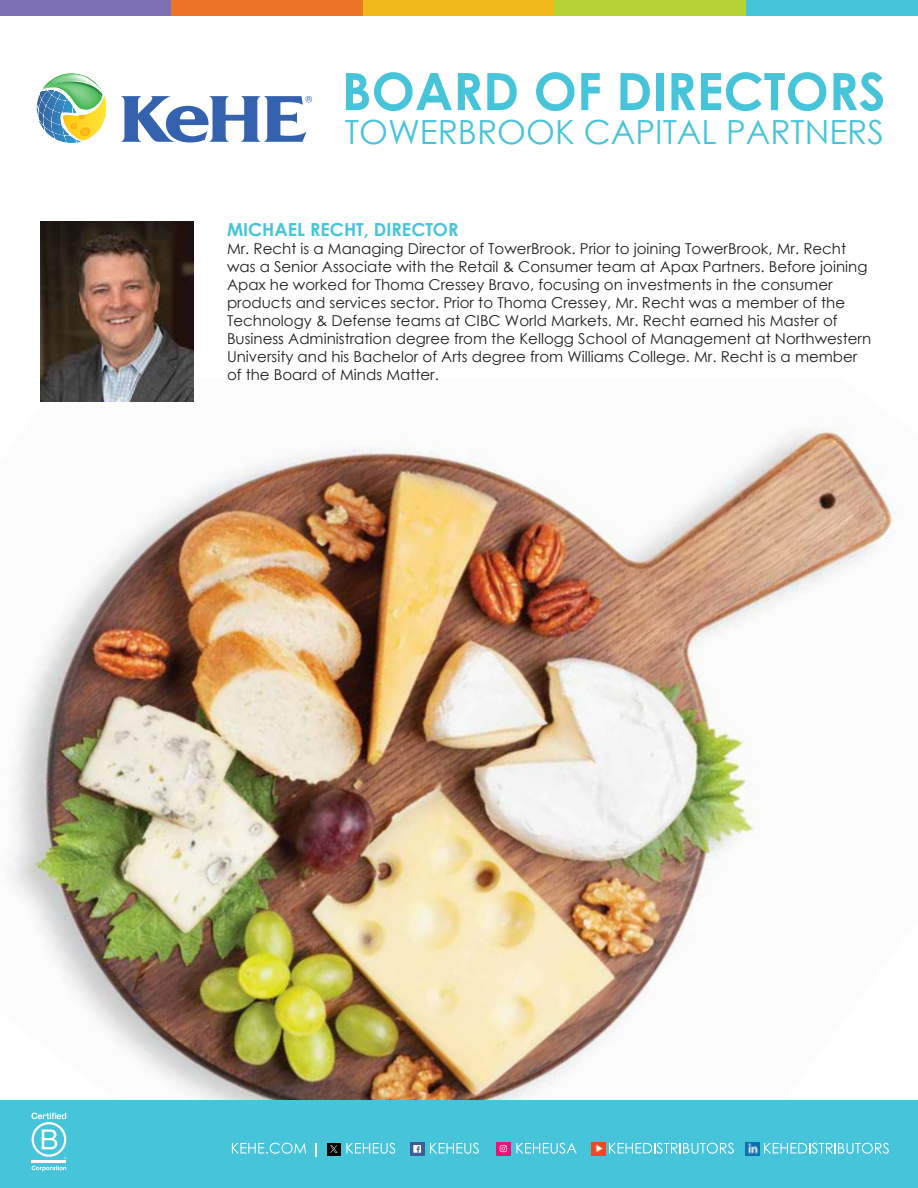
<style>
.page{position:relative;width:918px;height:1188px;background:#fff}
.page>*{position:absolute;margin:0;border:0;box-sizing:border-box;transform-origin:0 0}
.t1{font:700 51.6px "Century Gothic";color:#46c4da}
.t2{font:33.3px "Century Gothic";color:#46c4da}
.t3{font:700 18px "Century Gothic";color:#46c4da}
.t4{font:15px/18px "Century Gothic";color:#231f20}
</style>
<div class="page">
<img style="left:0;top:378px;width:918px;height:723px">
<div style="left:746px;top:0;width:172px;height:16px;background:#46c4da"></div>
<div style="left:554px;top:0;width:192px;height:16px;background:#b8d336"></div>
<div style="left:362px;top:0;width:192px;height:16px;background:#f2b91b"></div>
<div style="left:171px;top:0;width:192px;height:16px;background:#ed7427"></div>
<div style="left:0;top:0;width:171px;height:16px;background:#7e71b3"></div>
<div style="left:0;top:1101px;width:918px;height:87px;background:#46c4da"></div>
<hr style="left:32px;top:1160px;width:34px;height:3px;background:#fff">
<svg style="left:31px;top:1113px;width:35px;height:46px"></svg>
<svg style="left:32px;top:1166px;width:34px;height:5px"></svg>
<img style="left:41px;top:221px;width:152px;height:180px">
<hr style="left:102px;top:95px;width:1px;height:46px;background:#fee335">
<hr style="left:103px;top:95px;width:1px;height:46px;background:#fee436">
<hr style="left:104px;top:95px;width:1px;height:46px;background:#fee537">
<hr style="left:105px;top:95px;width:1px;height:46px;background:#fee637">
<hr style="left:106px;top:95px;width:1px;height:46px;background:#fee638">
<svg style="left:121px;top:96px;width:191px;height:46px"></svg>
<svg style="left:36px;top:73px;width:66px;height:70px"></svg>
<div style="left:327px;top:1143px;width:14px;height:13px;background:#010101"></div>
<svg style="left:330px;top:1145px;width:7px;height:8px"></svg>
<svg style="left:232px;top:1143px;width:74px;height:11px"></svg>
<svg style="left:315px;top:1143px;width:1px;height:13px"></svg>
<svg style="left:346px;top:1143px;width:49px;height:11px"></svg>
<svg style="left:430px;top:1143px;width:49px;height:11px"></svg>
<svg style="left:516px;top:1143px;width:61px;height:11px"></svg>
<div style="left:410px;top:1142px;width:14px;height:14px;background:#3f5b98"></div>
<div style="left:496px;top:1142px;width:14px;height:13px;background:#ec1175"></div>
<svg style="left:746px;top:1142px;width:14px;height:13px"></svg>
<div style="left:592px;top:1142px;width:14px;height:13px;background:#ed4724"></div>
<svg style="left:500px;top:1145px;width:7px;height:7px"></svg>
<div style="left:413px;top:1145px;width:8px;height:8px;background:#fff"></div>
<svg style="left:416px;top:1146px;width:4px;height:7px"></svg>
<svg style="left:595px;top:1143px;width:139px;height:11px"></svg>
<svg style="left:747px;top:1143px;width:142px;height:11px"></svg>
<h1 class="t1" style="left:342px;top:52px;width:545px">BOARD OF DIRECTORS</h1>
<h2 class="t2" style="left:345px;top:109px;width:540px">TOWERBROOK CAPITAL PARTNERS</h2>
<p class="t3" style="left:227px;top:216px;width:233px">MICHAEL RECHT, DIRECTOR</p>
<p class="t4" style="left:227px;top:240px;width:646px">Mr. Recht is a Managing Director of TowerBrook. Prior to joining TowerBrook, Mr. Recht was a Senior Associate with the Retail &amp; Consumer team at Apax Partners. Before joining Apax he worked for Thoma Cressey Bravo, focusing on investments in the consumer products and services sector. Prior to Thoma Cressey, Mr. Recht was a member of the Technology &amp; Defense teams at CIBC World Markets. Mr. Recht earned his Master of Business Administration degree from the Kellogg School of Management at Northwestern University and his Bachelor of Arts degree from Williams College. Mr. Recht is a member of the Board of Minds Matter.</p>
</div>
